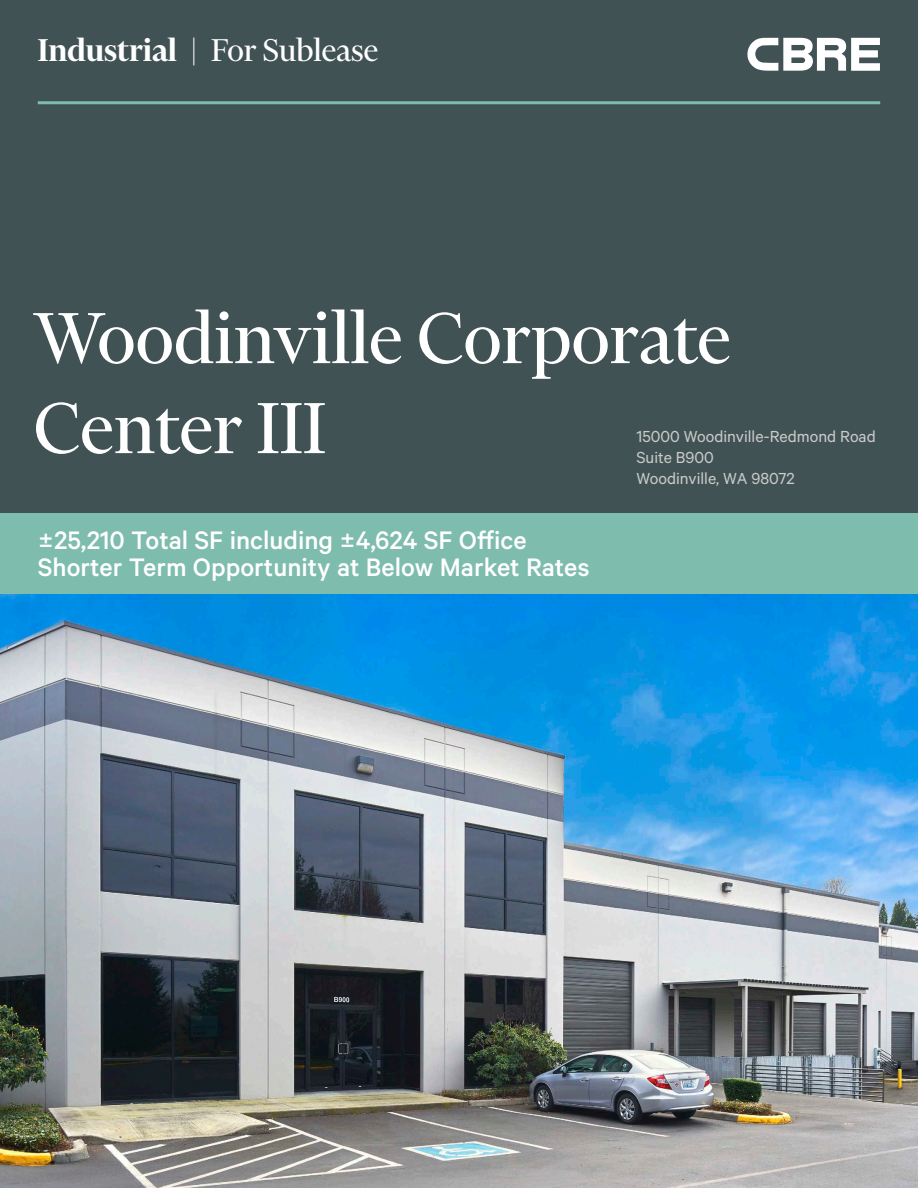
<style>
.page{position:relative;width:918px;height:1188px;background:#415255}
.page>*{position:absolute;margin:0;border:0;box-sizing:border-box;transform-origin:0 0}
.Heading_Large{font:82.5px/90px "Financier Display";color:#fff}
.t1{font:36px "Financier Display";color:#fff}
.t2{font:500 28.5px "Calibre";color:#fff}
.t3{font:18px "Calibre";color:#cbccca}
.s1{font-weight:600}
</style>
<div class="page">
<img style="left:0;top:594px;width:918px;height:594px">
<svg style="left:747px;top:38px;width:133px;height:33px"></svg>
<hr style="left:38px;top:101px;width:842px;height:3px;background:#7ebcad">
<div style="left:0;top:513px;width:918px;height:81px;background:#7ebcad"></div>
<p class="t1" style="left:38px;top:32px;width:342px"><span class="s1">Industrial</span> | For Sublease</p>
<p class="Heading_Large" style="left:33px;top:293px;width:699px">Woodinville Corporate<br>Center III</p>
<p class="t3" style="left:636px;top:426px;width:241px">15000 Woodinville-Redmond Road</p>
<p class="t3" style="left:636px;top:447px;width:79px">Suite B900</p>
<p class="t3" style="left:636px;top:468px;width:160px">Woodinville, WA 98072</p>
<p class="t2" style="left:38px;top:524px;width:490px">±25,210 Total SF including ±4,624 SF Office</p>
<p class="t2" style="left:38px;top:551px;width:553px">Shorter Term Opportunity at Below Market Rates</p>
</div>
